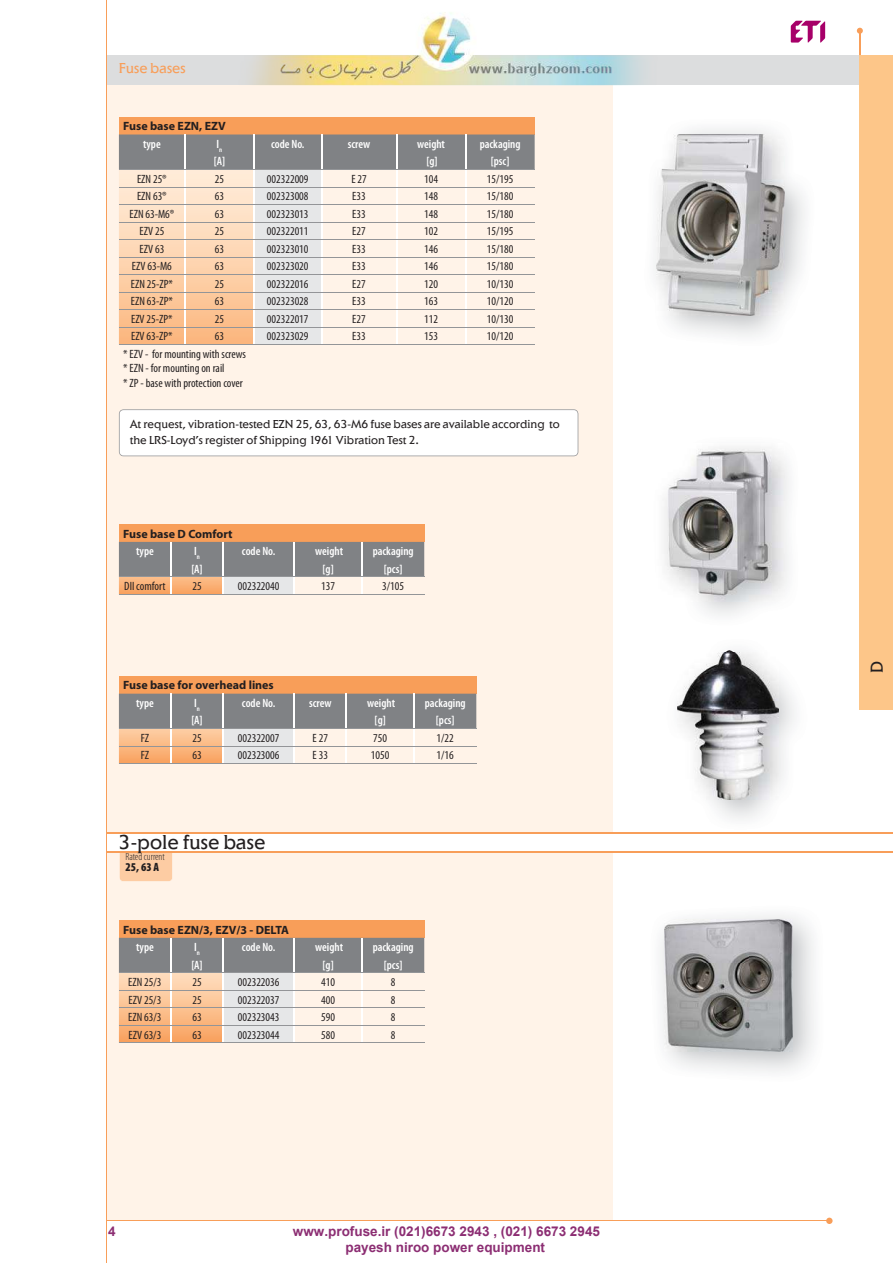
<style>
.page{position:relative;width:893px;height:1263px;background:#fff}
.page>*{position:absolute;margin:0;border:0;box-sizing:border-box;transform-origin:0 0}
.t1{font:21px "Elan Itc TEE";color:#231f20}
.t2{font:18px "Elan SC Itc TEE";color:#231f20}
.t3{font:15px "Elan Itc TEE";color:#f89e59}
.t4{font:700 13.5px/16.2px "Arial";color:#8c2e73;text-align:center}
.t5{font:condensed 12px/14.4px "Myriad Pro";color:#231f20}
.t6{font:600 condensed 12px "Myriad Pro";color:#fff}
.t7{font:12px/16.5px "Elan Itc TEE";color:#231f20}
.t8{font:700 12px "Myriad Pro";color:#231f20}
.t9{font:900 condensed 12px "Myriad Pro";color:#231f20}
.t10{font:300 condensed 10.5px "Myriad Pro";color:#231f20}
</style>
<div class="page">
<img style="left:106px;top:0;width:786px;height:1263px">
<p class="t3" style="left:119px;top:62px;width:68px">Fuse bases</p>
<p class="t8" style="left:123px;top:122px;width:104px">Fuse base EZN, EZV</p>
<p class="t6" style="left:143px;top:139px;width:19px">type</p>
<p class="t6" style="left:216px;top:139px;width:7px">I<sub>n</sub></p>
<p class="t6" style="left:271px;top:139px;width:35px">code No.</p>
<p class="t6" style="left:348px;top:139px;width:24px">screw</p>
<p class="t6" style="left:417px;top:139px;width:29px">weight</p>
<p class="t6" style="left:479px;top:139px;width:42px">packaging</p>
<p class="t6" style="left:214px;top:157px;width:13px">[A]</p>
<p class="t6" style="left:426px;top:157px;width:13px">[g]</p>
<p class="t6" style="left:491px;top:157px;width:20px">[psc]</p>
<p class="t5" style="left:137px;top:173px;width:31px">EZN 25®</p>
<p class="t5" style="left:215px;top:173px;width:11px">25</p>
<p class="t5" style="left:267px;top:173px;width:43px">002322009</p>
<p class="t5" style="left:351px;top:173px;width:17px">E 27</p>
<p class="t5" style="left:424px;top:173px;width:15px">104</p>
<p class="t5" style="left:487px;top:173px;width:28px">15/195</p>
<p class="t5" style="left:137px;top:190px;width:31px">EZN 63®</p>
<p class="t5" style="left:215px;top:190px;width:11px">63</p>
<p class="t5" style="left:267px;top:190px;width:43px">002323008</p>
<p class="t5" style="left:352px;top:190px;width:15px">E33</p>
<p class="t5" style="left:424px;top:190px;width:15px">148</p>
<p class="t5" style="left:487px;top:190px;width:28px">15/180</p>
<p class="t5" style="left:129px;top:208px;width:46px">EZN 63-M6®</p>
<p class="t5" style="left:215px;top:208px;width:11px">63</p>
<p class="t5" style="left:267px;top:208px;width:43px">002323013</p>
<p class="t5" style="left:352px;top:208px;width:15px">E33</p>
<p class="t5" style="left:424px;top:208px;width:15px">148</p>
<p class="t5" style="left:487px;top:208px;width:28px">15/180</p>
<p class="t5" style="left:139px;top:225px;width:26px">EZV 25</p>
<p class="t5" style="left:215px;top:225px;width:11px">25</p>
<p class="t5" style="left:267px;top:225px;width:43px">002322011</p>
<p class="t5" style="left:352px;top:225px;width:15px">E27</p>
<p class="t5" style="left:424px;top:225px;width:15px">102</p>
<p class="t5" style="left:487px;top:225px;width:28px">15/195</p>
<p class="t5" style="left:139px;top:243px;width:26px">EZV 63</p>
<p class="t5" style="left:215px;top:243px;width:11px">63</p>
<p class="t5" style="left:267px;top:243px;width:43px">002323010</p>
<p class="t5" style="left:352px;top:243px;width:15px">E33</p>
<p class="t5" style="left:424px;top:243px;width:15px">146</p>
<p class="t5" style="left:487px;top:243px;width:28px">15/180</p>
<p class="t5" style="left:132px;top:260px;width:41px">EZV 63-M6</p>
<p class="t5" style="left:215px;top:260px;width:11px">63</p>
<p class="t5" style="left:267px;top:260px;width:43px">002323020</p>
<p class="t5" style="left:352px;top:260px;width:15px">E33</p>
<p class="t5" style="left:424px;top:260px;width:15px">146</p>
<p class="t5" style="left:487px;top:260px;width:28px">15/180</p>
<p class="t5" style="left:131px;top:278px;width:44px">EZN 25-ZP*</p>
<p class="t5" style="left:215px;top:278px;width:11px">25</p>
<p class="t5" style="left:267px;top:278px;width:43px">002322016</p>
<p class="t5" style="left:352px;top:278px;width:15px">E27</p>
<p class="t5" style="left:424px;top:278px;width:15px">120</p>
<p class="t5" style="left:487px;top:278px;width:28px">10/130</p>
<p class="t5" style="left:131px;top:295px;width:44px">EZN 63-ZP*</p>
<p class="t5" style="left:215px;top:295px;width:11px">63</p>
<p class="t5" style="left:267px;top:295px;width:43px">002323028</p>
<p class="t5" style="left:352px;top:295px;width:15px">E33</p>
<p class="t5" style="left:424px;top:295px;width:15px">163</p>
<p class="t5" style="left:487px;top:295px;width:28px">10/120</p>
<p class="t5" style="left:131px;top:313px;width:43px">EZV 25-ZP*</p>
<p class="t5" style="left:215px;top:313px;width:11px">25</p>
<p class="t5" style="left:267px;top:313px;width:43px">002322017</p>
<p class="t5" style="left:352px;top:313px;width:15px">E27</p>
<p class="t5" style="left:424px;top:313px;width:15px">112</p>
<p class="t5" style="left:487px;top:313px;width:28px">10/130</p>
<p class="t5" style="left:131px;top:330px;width:43px">EZV 63-ZP*</p>
<p class="t5" style="left:215px;top:330px;width:11px">63</p>
<p class="t5" style="left:267px;top:330px;width:43px">002323029</p>
<p class="t5" style="left:352px;top:330px;width:15px">E33</p>
<p class="t5" style="left:424px;top:330px;width:15px">153</p>
<p class="t5" style="left:487px;top:330px;width:28px">10/120</p>
<p class="t5" style="left:123px;top:348px;width:124px">* EZV - for mounting with screws * EZN - for mounting on rail<br>* ZP - base with protection cover</p>
<p class="t7" style="left:130px;top:416px;width:431px">At request, vibration-tested EZN 25, 63, 63-M6 fuse bases are available according to the LRS-Loyd’s register of Shipping 1961 Vibration Test 2.</p>
<p class="t8" style="left:123px;top:529px;width:111px">Fuse base D Comfort</p>
<p class="t6" style="left:136px;top:547px;width:19px">type</p>
<p class="t6" style="left:194px;top:547px;width:7px">I<sub>n</sub></p>
<p class="t6" style="left:242px;top:547px;width:35px">code No.</p>
<p class="t6" style="left:315px;top:547px;width:29px">weight</p>
<p class="t6" style="left:373px;top:547px;width:42px">packaging</p>
<p class="t6" style="left:191px;top:564px;width:13px">[A]</p>
<p class="t6" style="left:322px;top:564px;width:13px">[g]</p>
<p class="t6" style="left:384px;top:564px;width:20px">[pcs]</p>
<p class="t5" style="left:124px;top:580px;width:43px">DII comfort</p>
<p class="t5" style="left:192px;top:580px;width:11px">25</p>
<p class="t5" style="left:238px;top:580px;width:43px">002322040</p>
<p class="t5" style="left:321px;top:580px;width:15px">137</p>
<p class="t5" style="left:382px;top:580px;width:23px">3/105</p>
<p class="t8" style="left:123px;top:681px;width:152px">Fuse base for overhead lines</p>
<p class="t6" style="left:136px;top:698px;width:19px">type</p>
<p class="t6" style="left:194px;top:698px;width:7px">I<sub>n</sub></p>
<p class="t6" style="left:242px;top:698px;width:35px">code No.</p>
<p class="t6" style="left:309px;top:698px;width:24px">screw</p>
<p class="t6" style="left:367px;top:698px;width:29px">weight</p>
<p class="t6" style="left:425px;top:698px;width:42px">packaging</p>
<p class="t6" style="left:191px;top:716px;width:13px">[A]</p>
<p class="t6" style="left:374px;top:716px;width:13px">[g]</p>
<p class="t6" style="left:436px;top:716px;width:20px">[pcs]</p>
<p class="t5" style="left:141px;top:732px;width:10px">FZ</p>
<p class="t5" style="left:192px;top:732px;width:11px">25</p>
<p class="t5" style="left:238px;top:732px;width:43px">002322007</p>
<p class="t5" style="left:312px;top:732px;width:17px">E 27</p>
<p class="t5" style="left:373px;top:732px;width:15px">750</p>
<p class="t5" style="left:436px;top:732px;width:19px">1/22</p>
<p class="t5" style="left:141px;top:749px;width:10px">FZ</p>
<p class="t5" style="left:192px;top:749px;width:11px">63</p>
<p class="t5" style="left:238px;top:749px;width:43px">002323006</p>
<p class="t5" style="left:312px;top:749px;width:17px">E 33</p>
<p class="t5" style="left:371px;top:749px;width:20px">1050</p>
<p class="t5" style="left:436px;top:749px;width:19px">1/16</p>
<h1 class="t1" style="left:119px;top:834px;width:148px">3-pole fuse base</h1>
<p class="t10" style="left:125px;top:852px;width:41px">Rated current</p>
<p class="t9" style="left:125px;top:863px;width:35px">25, 63 A</p>
<p class="t8" style="left:123px;top:925px;width:167px">Fuse base EZN/3, EZV/3 - DELTA</p>
<p class="t6" style="left:136px;top:943px;width:19px">type</p>
<p class="t6" style="left:194px;top:943px;width:7px">I<sub>n</sub></p>
<p class="t6" style="left:242px;top:943px;width:35px">code No.</p>
<p class="t6" style="left:315px;top:943px;width:29px">weight</p>
<p class="t6" style="left:373px;top:943px;width:42px">packaging</p>
<p class="t6" style="left:191px;top:960px;width:13px">[A]</p>
<p class="t6" style="left:322px;top:960px;width:13px">[g]</p>
<p class="t6" style="left:384px;top:960px;width:20px">[pcs]</p>
<p class="t5" style="left:128px;top:976px;width:35px">EZN 25/3</p>
<p class="t5" style="left:192px;top:976px;width:11px">25</p>
<p class="t5" style="left:238px;top:976px;width:43px">002322036</p>
<p class="t5" style="left:321px;top:976px;width:15px">410</p>
<p class="t5" style="left:391px;top:976px;width:6px">8</p>
<p class="t5" style="left:129px;top:994px;width:34px">EZV 25/3</p>
<p class="t5" style="left:192px;top:994px;width:11px">25</p>
<p class="t5" style="left:238px;top:994px;width:43px">002322037</p>
<p class="t5" style="left:321px;top:994px;width:15px">400</p>
<p class="t5" style="left:391px;top:994px;width:6px">8</p>
<p class="t5" style="left:128px;top:1011px;width:35px">EZN 63/3</p>
<p class="t5" style="left:192px;top:1011px;width:11px">63</p>
<p class="t5" style="left:238px;top:1011px;width:43px">002323043</p>
<p class="t5" style="left:321px;top:1011px;width:15px">590</p>
<p class="t5" style="left:391px;top:1011px;width:6px">8</p>
<p class="t5" style="left:129px;top:1029px;width:34px">EZV 63/3</p>
<p class="t5" style="left:192px;top:1029px;width:11px">63</p>
<p class="t5" style="left:238px;top:1029px;width:43px">002323044</p>
<p class="t5" style="left:321px;top:1029px;width:15px">580</p>
<p class="t5" style="left:391px;top:1029px;width:6px">8</p>
<p class="t4" style="left:108px;top:1223px;width:9px">4</p>
<p class="t4" style="left:293px;top:1223px;width:308px">www.profuse.ir (021)6673 2943 , (021) 6673 2945 payesh niroo power equipment</p>
<h2 class="t2" style="left:865px;top:673px;width:14px;rotate:-90deg">D</h2>
</div>
